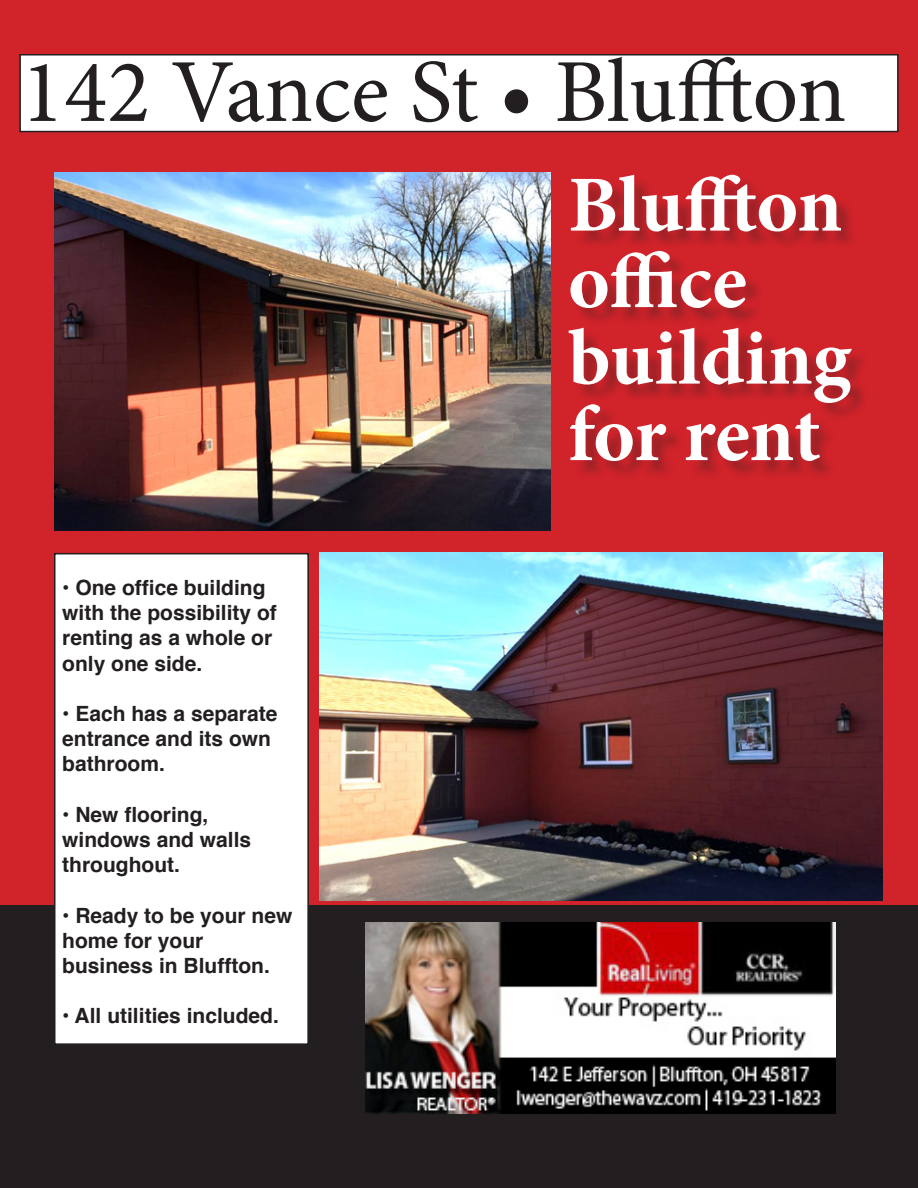
<style>
.page{position:relative;width:918px;height:1188px;background:#fff}
.page>*{position:absolute;margin:0;border:0;box-sizing:border-box;transform-origin:0 0}
.t1{font:90px "Minion Pro";letter-spacing:-.005em;color:#231f20}
.t2{font:700 79.5px "Minion Pro";letter-spacing:-.005em;color:#fff}
.t3{font:700 21px/25.2px "Helvetica";color:#231f20}
</style>
<div class="page">
<div style="left:0;top:0;width:918px;height:905px;background:#d1232a"></div>
<div style="left:0;top:905px;width:918px;height:283px;background:#231f20"></div>
<img style="left:54px;top:173px;width:497px;height:358px">
<div style="left:571px;top:177px;width:299px;height:303px;background:#231f20;opacity:.32"></div>
<div style="left:55px;top:554px;width:253px;height:490px;background:#fff"></div>
<div style="left:54px;top:553px;width:255px;height:492px;border:2px solid #231f20"></div>
<div style="left:20px;top:55px;width:878px;height:77px;background:#fff"></div>
<div style="left:19px;top:54px;width:880px;height:78px;border:2px solid #231f20"></div>
<img style="left:320px;top:553px;width:562px;height:348px">
<img style="left:366px;top:923px;width:470px;height:190px">
<p class="t1" style="left:21px;top:32px;width:827px">142 Vance St • Bluffton</p>
<p class="t3" style="left:62px;top:575px;width:216px">• One office building with the possibility of renting as a whole or only one side.</p>
<p class="t3" style="left:62px;top:701px;width:217px">• Each has a separate entrance and its own bathroom.</p>
<p class="t3" style="left:62px;top:802px;width:148px">• New flooring,</p>
<p class="t3" style="left:62px;top:827px;width:191px">windows and walls throughout.</p>
<p class="t3" style="left:62px;top:903px;width:232px">• Ready to be your new home for your</p>
<p class="t3" style="left:62px;top:953px;width:209px">business in Bluffton.</p>
<p class="t3" style="left:62px;top:1004px;width:218px">• All utilities included.</p>
<p class="t2" style="left:568px;top:149px;width:276px">Bluffton</p>
<p class="t2" style="left:568px;top:226px;width:180px">office</p>
<p class="t2" style="left:568px;top:302px;width:285px">building</p>
<p class="t2" style="left:568px;top:379px;width:254px">for rent</p>
</div>
